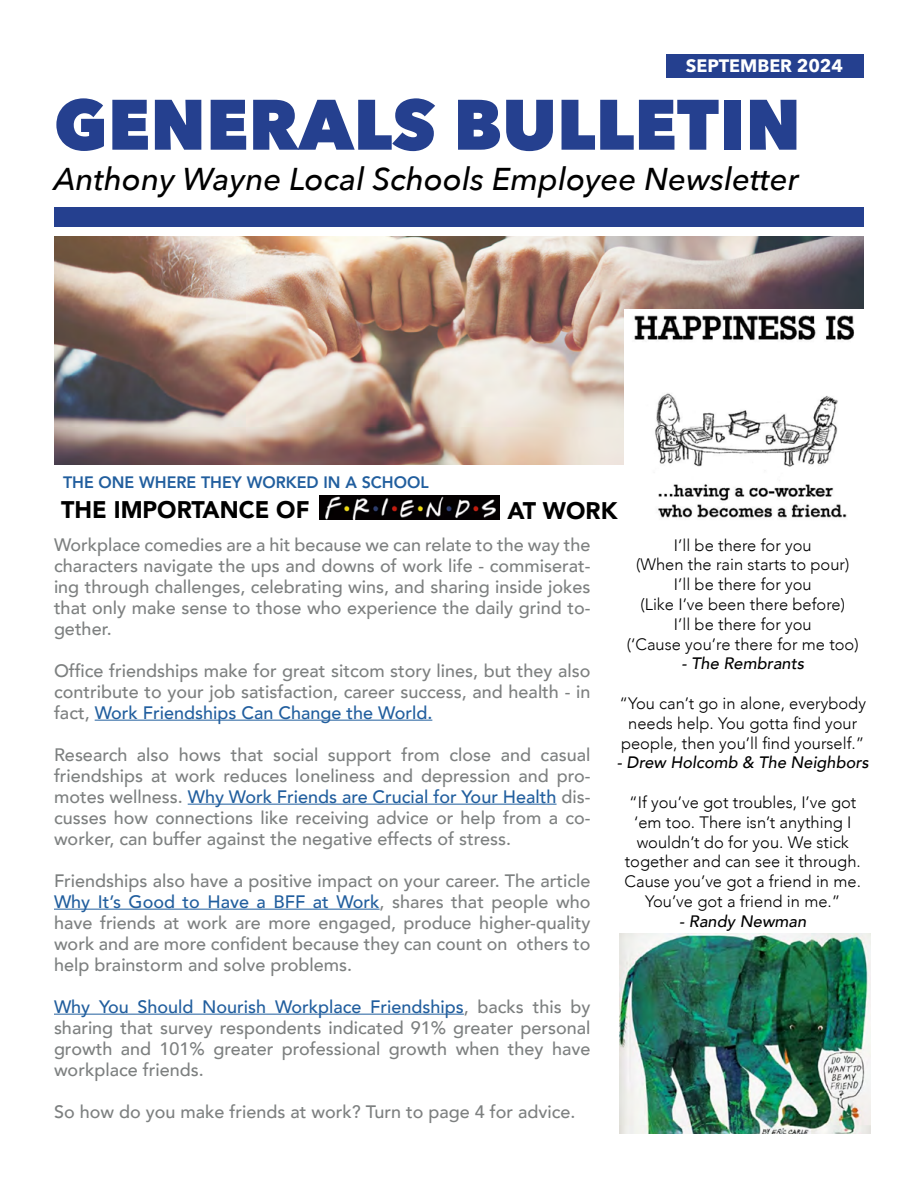
<style>
.page{position:relative;width:918px;height:1188px;background:#fff}
.page>*{position:absolute;margin:0;border:0;box-sizing:border-box;transform-origin:0 0}
.t1{font:800 70.5px "Avenir Next";color:#25408f}
.t2{font:italic 500 31.5px "Avenir Next";color:#000}
.t3{font:900 24px "Avenir";color:#000}
.t4{font:500 18px/21px "Avenir";color:#7d8080;text-align:justify}
.t5{font:700 18px "Avenir Next";color:#fff}
.t6{font:300 16.5px/19.8px "Avenir";color:#000;text-align:center}
.t7{font:italic 500 16.5px "Avenir";color:#000}
.t8{font:800 16.5px "Avenir";color:#215e9e}
.s1{color:#215e9e}
</style>
<div class="page">
<div style="left:666px;top:54px;width:197px;height:23px;background:#25408f"></div>
<div style="left:54px;top:207px;width:810px;height:20px;background:#25408f"></div>
<hr style="left:95px;top:720px;width:337px;height:1px;background:#215e9e">
<hr style="left:188px;top:804px;width:369px;height:1px;background:#215e9e">
<hr style="left:54px;top:909px;width:326px;height:1px;background:#215e9e">
<hr style="left:54px;top:1014px;width:410px;height:1px;background:#215e9e">
<img style="left:54px;top:236px;width:810px;height:229px">
<img style="left:625px;top:309px;width:239px;height:209px">
<img style="left:320px;top:495px;width:180px;height:24px">
<img style="left:619px;top:934px;width:251px;height:200px">
<p class="t5" style="left:686px;top:50px;width:159px">SEPTEMBER 2024</p>
<h1 class="t1" style="left:54px;top:81px;width:749px">GENERALS BULLETIN</h1>
<h2 class="t2" style="left:54px;top:152px;width:746px">Anthony Wayne Local Schools Employee Newsletter</h2>
<p class="t8" style="left:63px;top:470px;width:367px">THE ONE WHERE THEY WORKED IN A SCHOOL</p>
<h3 class="t3" style="left:61px;top:489px;width:250px">THE IMPORTANCE OF</h3>
<h3 class="t3" style="left:508px;top:490px;width:111px">AT WORK</h3>
<p class="t4" style="left:54px;top:533px;width:538px">Workplace comedies are a hit because we can relate to the way the characters navigate the ups and downs of work life - commiserat&shy;ing through challenges, celebrating wins, and sharing inside jokes that only make sense to those who experience the daily grind to&shy;gether.</p>
<p class="t4" style="left:54px;top:659px;width:538px">Office friendships make for great sitcom story lines, but they also contribute to your job satisfaction, career success, and health - in fact, <span class="s1">Work Friendships Can Change the World.</span></p>
<p class="t4" style="left:54px;top:743px;width:538px">Research also hows that social support from close and casual friendships at work reduces loneliness and depression and pro&shy;motes wellness. <span class="s1">Why Work Friends are Crucial for Your Health</span> dis&shy;cusses how connections like receiving advice or help from a co&shy;worker, can buffer against the negative effects of stress.</p>
<p class="t4" style="left:54px;top:869px;width:538px">Friendships also have a positive impact on your career. The article <span class="s1">Why It’s Good to Have a BFF at Work</span>, shares that people who have friends at work are more engaged, produce higher-quality work and are more confident because they can count on others to help brainstorm and solve problems.</p>
<p class="t4" style="left:54px;top:995px;width:538px"><span class="s1">Why You Should Nourish Workplace Friendships</span>, backs this by sharing that survey respondents indicated 91% greater personal growth and 101% greater professional growth when they have workplace friends.</p>
<p class="t4" style="left:54px;top:1100px;width:523px">So how do you make friends at work? Turn to page 4 for advice.</p>
<p class="t6" style="left:627px;top:535px;width:233px">I’ll be there for you<br>(When the rain starts to pour)<br>I’ll be there for you<br>(Like I’ve been there before)<br>I’ll be there for you<br>(‘Cause you’re there for me too)</p>
<p class="t7" style="left:681px;top:654px;width:124px">- The Rembrants</p>
<p class="t6" style="left:620px;top:693px;width:248px">“You can’t go in alone, everybody needs help. You gotta find your people, then you’ll find yourself.”</p>
<p class="t7" style="left:617px;top:753px;width:253px">- Drew Holcomb &amp; The Neighbors</p>
<p class="t6" style="left:625px;top:792px;width:238px">“If you’ve got troubles, I’ve got ‘em too. There isn’t anything I wouldn’t do for you. We stick together and can see it through.<br>Cause you’ve got a friend in me.<br>You’ve got a friend in me.”</p>
<p class="t7" style="left:679px;top:911px;width:129px">- Randy Newman</p>
</div>
